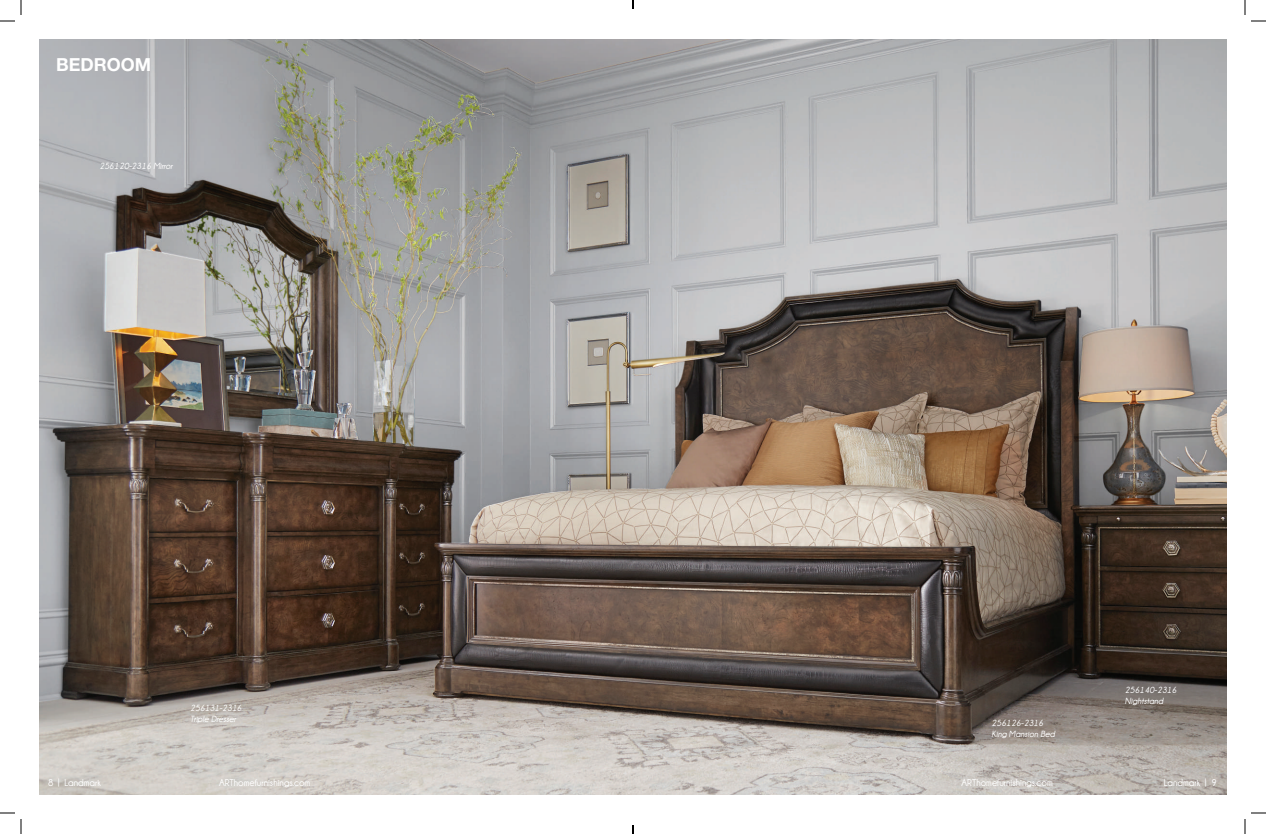
<style>
.page{position:relative;width:1266px;height:834px;background:#fff}
.page>*{position:absolute;margin:0;border:0;box-sizing:border-box;transform-origin:0 0}
.t1{font:700 18px "Helvetica Neue LT Std";color:#fff}
.t2{font:700 10px "Champagne&Limousines";color:#fff}
.t3{font:italic 700 9px/11.1px "Champagne&Limousines";color:#fff}
</style>
<div class="page">
<img style="left:39px;top:39px;width:1188px;height:756px">
<svg style="left:0;top:0;width:22px;height:22px"></svg>
<svg style="left:0;top:812px;width:22px;height:22px"></svg>
<svg style="left:1244px;top:0;width:22px;height:22px"></svg>
<svg style="left:1244px;top:812px;width:22px;height:22px"></svg>
<svg style="left:632px;top:0;width:2px;height:9px"></svg>
<svg style="left:632px;top:825px;width:2px;height:9px"></svg>
<h1 class="t1" style="left:56px;top:53px;width:97px">BEDROOM</h1>
<p class="t3" style="left:99px;top:160px;width:75px">256120-2316 Mirror</p>
<p class="t3" style="left:190px;top:703px;width:53px">256131-2316<br>Triple Dresser</p>
<p class="t3" style="left:992px;top:717px;width:65px">256126-2316<br>King Mansion Bed</p>
<p class="t3" style="left:1125px;top:684px;width:53px">256140-2316<br>Nightstand</p>
<p class="t2" style="left:1164px;top:777px;width:55px">Landmark | 9</p>
<p class="t2" style="left:48px;top:777px;width:54px">8 | Landmark</p>
<p class="t2" style="left:219px;top:777px;width:93px">ARThomefurnishings.com</p>
<p class="t2" style="left:962px;top:777px;width:93px">ARThomefurnishings.com</p>
<p class="t2" style="left:1154px;top:777px;width:48px">Woodwright</p>
</div>
